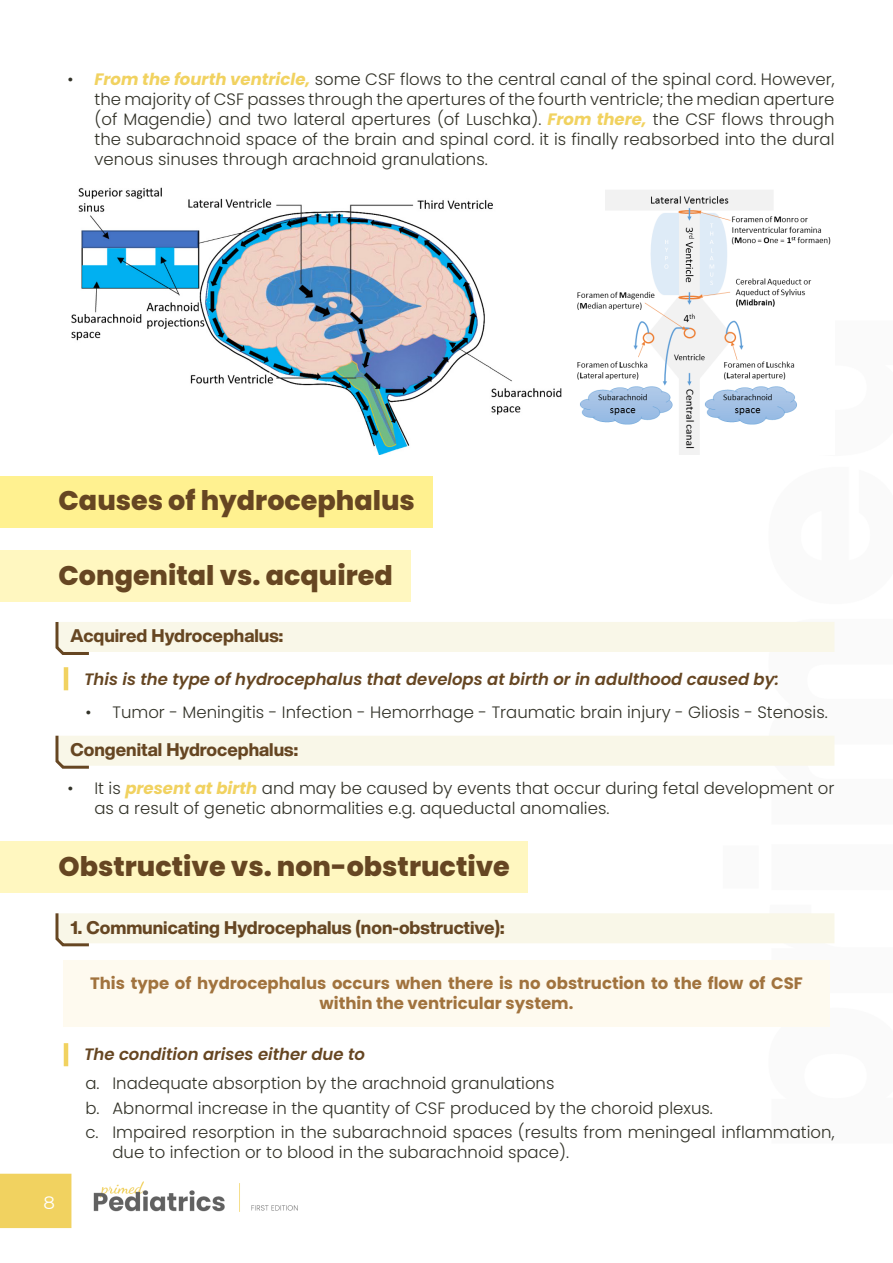
<style>
.page{position:relative;width:893px;height:1263px;background:#fff}
.page>*{position:absolute;margin:0;border:0;box-sizing:border-box;transform-origin:0 0}
.Minor_Subtitle{font:800 27px "Poppins";color:#664622}
.Small{font:800 18px "Helvetica Now Display";color:#664622}
.t1{font:18px "Montserrat";color:#fff}
.t2{font:300 16.5px/19.8px "Poppins";color:#323228}
.Line_small_semibold{font:italic 600 16.5px "Poppins";color:#664622}
.NB{font:700 16.5px/19.8px "Poppins";color:#a1733e;text-align:center}
.s1{font-weight:700;font-style:italic;color:#f1d260}
</style>
<div class="page">
<img style="left:0;top:315px;width:835px;height:914px">
<div style="left:0;top:476px;width:433px;height:51px;background:#fff190"></div>
<div style="left:0;top:550px;width:411px;height:52px;background:#fff7c0"></div>
<svg style="left:54px;top:619px;width:780px;height:37px"></svg>
<hr style="left:64px;top:667px;width:4px;height:23px;background:#f1d260">
<svg style="left:54px;top:733px;width:780px;height:37px"></svg>
<div style="left:0;top:842px;width:528px;height:51px;background:#fff7c0"></div>
<svg style="left:54px;top:910px;width:780px;height:38px"></svg>
<div style="left:63px;top:960px;width:767px;height:67px;background:#fefaef"></div>
<hr style="left:64px;top:1043px;width:4px;height:23px;background:#f1d260">
<img style="left:72px;top:187px;width:492px;height:268px">
<img style="left:573px;top:190px;width:261px;height:264px">
<p class="t2" style="left:94px;top:70px;width:741px;text-align:justify;text-indent:-27px">• <span class="s1">From the fourth ventricle,</span> some CSF flows to the central canal of the spinal cord. However, the majority of CSF passes through the apertures of the fourth ventricle; the median aperture (of Magendie) and two lateral apertures (of Luschka). <span class="s1">From there,</span> the CSF flows through the subarachnoid space of the brain and spinal cord. it is finally reabsorbed into the dural venous sinuses through arachnoid granulations.</p>
<p class="Minor_Subtitle" style="left:58px;top:485px;width:358px">Causes of hydrocephalus</p>
<p class="Minor_Subtitle" style="left:58px;top:559px;width:336px">Congenital vs. acquired</p>
<p class="Small" style="left:70px;top:623px;width:214px">Acquired Hydrocephalus:</p>
<p class="Line_small_semibold" style="left:84px;top:669px;width:697px">This is the type of hydrocephalus that develops at birth or in adulthood caused by:</p>
<p class="t2" style="left:86px;top:702px;width:744px">• Tumor - Meningitis - Infection - Hemorrhage - Traumatic brain injury - Gliosis - Stenosis.</p>
<p class="Small" style="left:70px;top:737px;width:229px">Congenital Hydrocephalus:</p>
<p class="t2" style="left:94px;top:778px;width:741px;text-indent:-27px">• It is <span class="s1">present at birth</span> and may be caused by events that occur during fetal development or as a result of genetic abnormalities e.g. aqueductal anomalies.</p>
<p class="Minor_Subtitle" style="left:58px;top:851px;width:453px">Obstructive vs. non-obstructive</p>
<p class="t1" style="left:43px;top:1190px;width:13px">8</p>
<p class="Small" style="left:70px;top:915px;width:435px">1. Communicating Hydrocephalus (non-obstructive):</p>
<p class="NB" style="left:90px;top:974px;width:714px">This type of hydrocephalus occurs when there is no obstruction to the flow of CSF within the ventricular system.</p>
<p class="Line_small_semibold" style="left:84px;top:1045px;width:283px">The condition arises either due to</p>
<p class="t2" style="left:86px;top:1074px;width:470px">a. Inadequate absorption by the arachnoid granulations</p>
<p class="t2" style="left:86px;top:1098px;width:629px">b. Abnormal increase in the quantity of CSF produced by the choroid plexus.</p>
<p class="t2" style="left:112px;top:1122px;width:723px;text-indent:-27px">c. Impaired resorption in the subarachnoid spaces (results from meningeal inflammation, due to infection or to blood in the subarachnoid space).</p>
</div>
